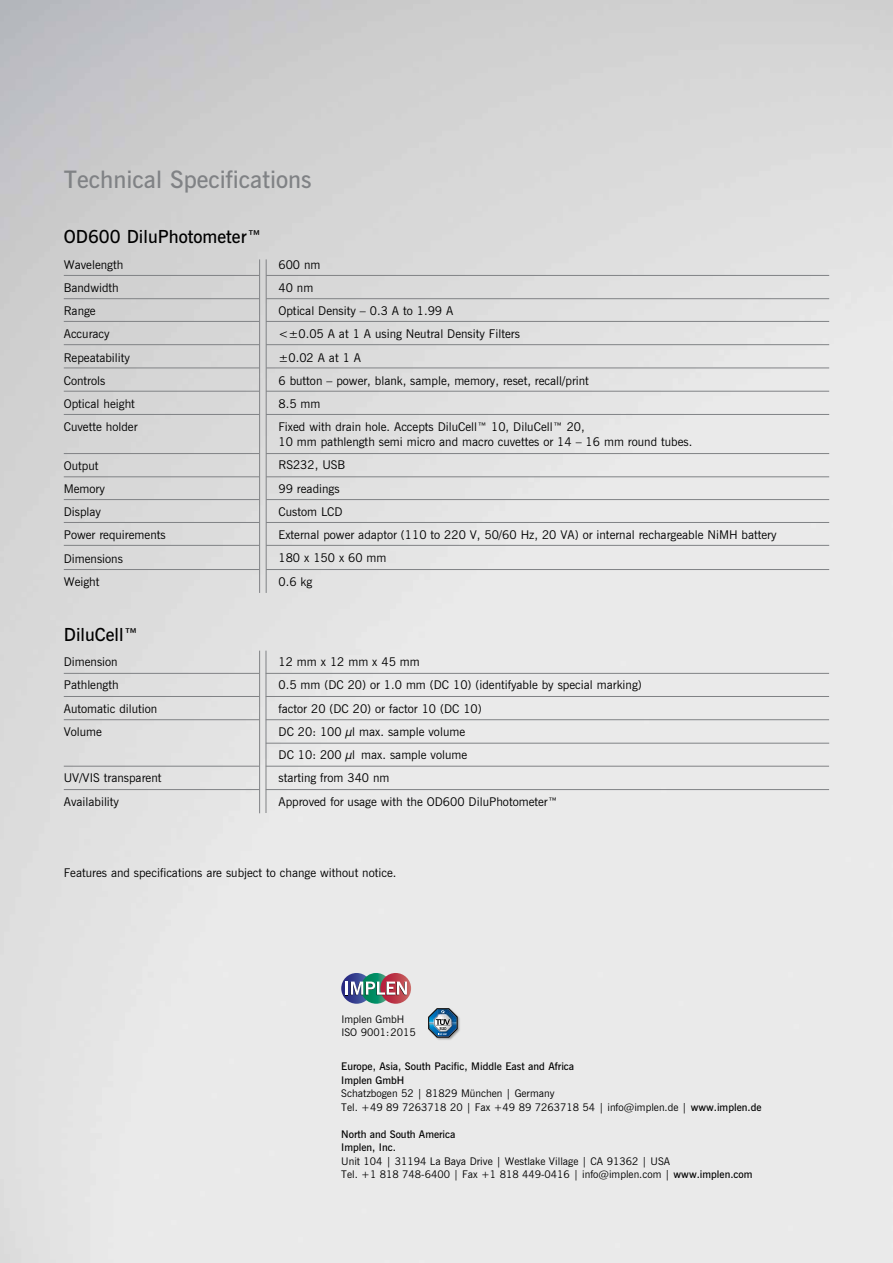
<style>
.page{position:relative;width:893px;height:1263px;background:#fff}
.page>*{position:absolute;margin:0;border:0;box-sizing:border-box;transform-origin:0 0}
.t1{font:600 24px "News Gothic BT";color:#808285}
.t2{font:600 18px "News Gothic BT";color:#000}
.t3{font:12px/23.2px "News Gothic BT";color:#000}
.t4{font:10.5px/13.5px "News Gothic BT";color:#000}
.t5{font:600 10.5px/13.5px "News Gothic BT";color:#000}
.s1{font-weight:600}
</style>
<div class="page">
<hr style="left:64px;top:275px;width:195px;height:1px;background:#808285">
<hr style="left:266px;top:275px;width:563px;height:1px;background:#808285">
<hr style="left:64px;top:298px;width:195px;height:1px;background:#808285">
<hr style="left:266px;top:298px;width:563px;height:1px;background:#808285">
<hr style="left:64px;top:321px;width:195px;height:1px;background:#808285">
<hr style="left:266px;top:321px;width:563px;height:1px;background:#808285">
<hr style="left:64px;top:344px;width:195px;height:1px;background:#808285">
<hr style="left:266px;top:344px;width:563px;height:1px;background:#808285">
<hr style="left:64px;top:368px;width:195px;height:1px;background:#808285">
<hr style="left:266px;top:368px;width:563px;height:1px;background:#808285">
<hr style="left:64px;top:391px;width:195px;height:1px;background:#808285">
<hr style="left:266px;top:391px;width:563px;height:1px;background:#808285">
<hr style="left:64px;top:414px;width:195px;height:1px;background:#808285">
<hr style="left:266px;top:414px;width:563px;height:1px;background:#808285">
<hr style="left:64px;top:453px;width:195px;height:1px;background:#808285">
<hr style="left:266px;top:453px;width:563px;height:1px;background:#808285">
<hr style="left:64px;top:477px;width:195px;height:1px;background:#808285">
<hr style="left:266px;top:477px;width:563px;height:1px;background:#808285">
<hr style="left:64px;top:499px;width:195px;height:1px;background:#808285">
<hr style="left:266px;top:499px;width:563px;height:1px;background:#808285">
<hr style="left:64px;top:522px;width:195px;height:1px;background:#808285">
<hr style="left:266px;top:522px;width:563px;height:1px;background:#808285">
<hr style="left:64px;top:545px;width:195px;height:1px;background:#808285">
<hr style="left:266px;top:545px;width:563px;height:1px;background:#808285">
<hr style="left:64px;top:569px;width:195px;height:1px;background:#808285">
<hr style="left:266px;top:569px;width:563px;height:1px;background:#808285">
<hr style="left:259px;top:259px;width:1px;height:334px;background:#808285">
<hr style="left:266px;top:259px;width:1px;height:334px;background:#808285">
<hr style="left:259px;top:651px;width:1px;height:162px;background:#808285">
<hr style="left:266px;top:651px;width:1px;height:162px;background:#808285">
<hr style="left:64px;top:696px;width:195px;height:1px;background:#808285">
<hr style="left:64px;top:673px;width:195px;height:1px;background:#808285">
<hr style="left:64px;top:719px;width:195px;height:1px;background:#808285">
<hr style="left:64px;top:766px;width:195px;height:1px;background:#808285">
<hr style="left:64px;top:789px;width:195px;height:1px;background:#808285">
<hr style="left:266px;top:673px;width:563px;height:1px;background:#808285">
<hr style="left:266px;top:696px;width:563px;height:1px;background:#808285">
<hr style="left:266px;top:719px;width:563px;height:1px;background:#808285">
<hr style="left:266px;top:743px;width:563px;height:1px;background:#808285">
<hr style="left:266px;top:766px;width:563px;height:1px;background:#808285">
<hr style="left:266px;top:789px;width:563px;height:1px;background:#808285">
<div style="left:428px;top:1008px;width:32px;height:32px;background:#000;opacity:.35"></div>
<svg style="left:428px;top:1008px;width:29px;height:29px"></svg>
<svg style="left:341px;top:973px;width:31px;height:31px"></svg>
<svg style="left:380px;top:973px;width:31px;height:31px"></svg>
<svg style="left:345px;top:973px;width:62px;height:31px;background:#88838e"></svg>
<h1 class="t1" style="left:64px;top:165px;width:249px">Technical Specifications</h1>
<h2 class="t2" style="left:64px;top:226px;width:199px">OD600 DiluPhotometer™</h2>
<p class="t3" style="left:64px;top:253px;width:75px">Wavelength<br>Bandwidth<br>Range<br>Accuracy<br>Repeatability<br>Controls<br>Optical height<br>Cuvette holder</p>
<p class="t3" style="left:64px;top:454px;width:103px">Output<br>Memory<br>Display<br>Power requirements<br>Dimensions<br>Weight</p>
<h2 class="t2" style="left:64px;top:624px;width:76px">DiluCell™</h2>
<p class="t3" style="left:64px;top:650px;width:95px">Dimension<br>Pathlength<br>Automatic dilution<br>Volume</p>
<p class="t3" style="left:64px;top:766px;width:99px">UV/VIS transparent<br>Availability</p>
<p class="t3" style="left:279px;top:252px;width:312px">600 nm<br>40 nm<br>Optical Density – 0.3 A to 1.99 A<br>&lt;±0.05 A at 1 A using Neutral Density Filters<br>±0.02 A at 1 A<br>6 button – power, blank, sample, memory, reset, recall/print<br>8.5 mm<br>Fixed with drain hole. Accepts DiluCell™ 10, DiluCell™ 20,</p>
<p class="t3" style="left:279px;top:430px;width:500px">10 mm pathlength semi micro and macro cuvettes or 14 – 16 mm round tubes.<br>RS232, USB<br>99 readings<br>Custom LCD<br>External power adaptor (110 to 220 V, 50/60 Hz, 20 VA) or internal rechargeable NiMH battery<br>180 x 150 x 60 mm<br>0.6 kg</p>
<p class="t3" style="left:279px;top:650px;width:365px">12 mm x 12 mm x 45 mm<br>0.5 mm (DC 20) or 1.0 mm (DC 10) (identifyable by special marking) factor 20 (DC 20) or factor 10 (DC 10)<br>DC 20: 100 µl max. sample volume<br>DC 10: 200 µl max. sample volume<br>starting from 340 nm<br>Approved for usage with the OD600 DiluPhotometer™</p>
<p class="t3" style="left:64px;top:861px;width:334px">Features and specifications are subject to change without notice.</p>
<p class="t4" style="left:341px;top:1012px;width:76px">Implen GmbH<br>ISO 9001:2015</p>
<p class="t5" style="left:341px;top:1060px;width:235px">Europe, Asia, South Pacific, Middle East and Africa<br>Implen GmbH</p>
<p class="t4" style="left:341px;top:1087px;width:422px">Schatzbogen 52 | 81829 München | Germany<br>Tel. +49 89 7263718 20 | Fax +49 89 7263718 54 | info@implen.de | <span class="s1">www.implen.de</span></p>
<p class="t5" style="left:341px;top:1127px;width:116px">North and South America<br>Implen, Inc.</p>
<p class="t4" style="left:341px;top:1154px;width:413px">Unit 104 | 31194 La Baya Drive | Westlake Village | CA 91362 | USA<br>Tel. +1 818 748-6400 | Fax +1 818 449-0416 | info@implen.com | <span class="s1">www.implen.com</span></p>
</div>
